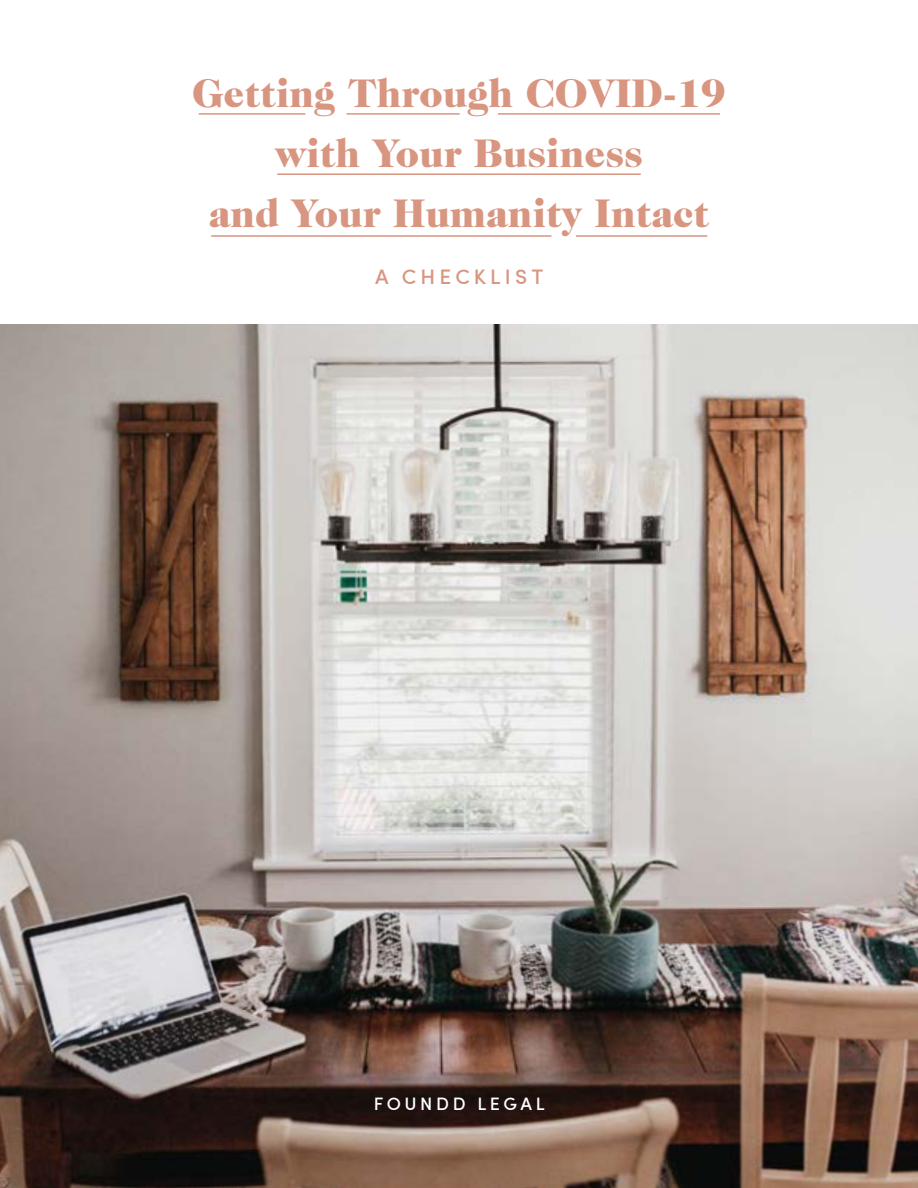
<style>
.page{position:relative;width:918px;height:1188px;background:#fff}
.page>*{position:absolute;margin:0;border:0;box-sizing:border-box;transform-origin:0 0}
.t1{font:900 40.5px/60px "Caslon 224 Std";color:#d89681;text-align:center}
.t2{font:500 21px "Sofia Pro";letter-spacing:.2em;color:#d89681}
.t3{font:500 18px "Sofia Pro";letter-spacing:.2em;color:#fff}
</style>
<div class="page">
<img style="left:0;top:324px;width:918px;height:864px">
<hr style="left:346px;top:113px;width:114px;height:2px;background:#d89681">
<hr style="left:277px;top:173px;width:364px;height:2px;background:#d89681">
<hr style="left:576px;top:235px;width:131px;height:2px;background:#d89681">
<hr style="left:199px;top:113px;width:106px;height:2px;background:#d89681">
<hr style="left:498px;top:113px;width:222px;height:2px;background:#d89681">
<hr style="left:211px;top:235px;width:340px;height:2px;background:#d89681">
<p class="t1" style="left:192px;top:63px;width:535px">Getting Through COVID-19 with Your Business<br>and Your Humanity Intact</p>
<p class="t2" style="left:375px;top:261px;width:170px">A CHECKLIST</p>
<p class="t3" style="left:374px;top:1090px;width:173px">FOUNDD LEGAL</p>
</div>
